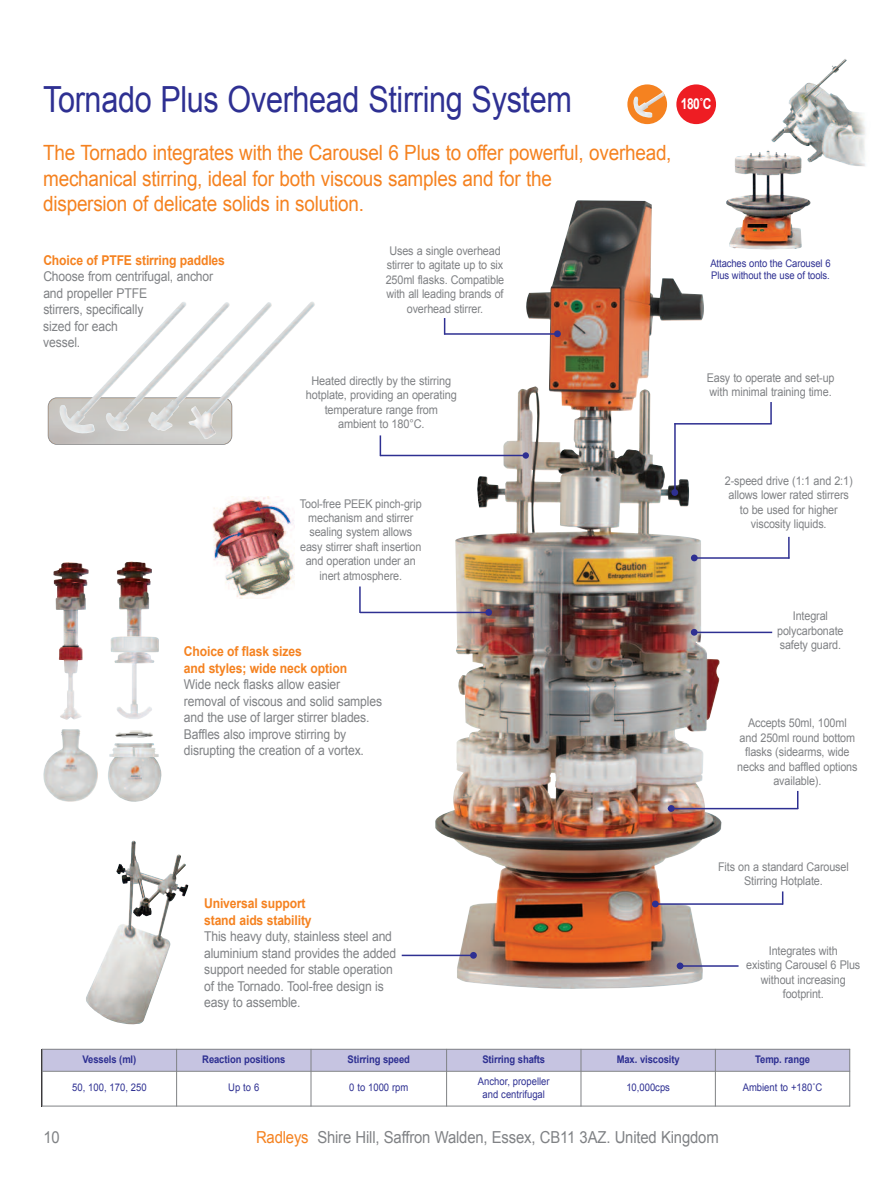
<style>
.page{position:relative;width:892px;height:1190px;background:#fff}
.page>*{position:absolute;margin:0;border:0;box-sizing:border-box;transform-origin:0 0}
.t1{font:36px "Arial";letter-spacing:-.01em;color:#2e3092;scale:.85 1}
.t2{font:21px/25.2px "Arial";letter-spacing:-.01em;color:#f58220;scale:.9 1}
.t3{font:16.5px "Arial";letter-spacing:-.01em;color:#808285;scale:.9 1}
.t4{font:700 15px "Arial";color:#fff;scale:.8 1}
.t5{font:13.5px/16.5px "Arial";letter-spacing:-.01em;color:#808285;scale:.9 1}
.t6{font:700 13.5px/16.5px "Arial";letter-spacing:-.01em;color:#f58220;scale:.9 1}
.t7{font:12px/14.4px "Arial";letter-spacing:-.01em;color:#808285;text-align:center;scale:.9 1}
.t8{font:12px/14.4px "Arial";letter-spacing:-.01em;color:#808285;text-align:center;scale:.91 1}
.t9{font:10.5px/12.6px "Arial";color:#2e3092;scale:.9 1}
.t10{font:700 10.5px "Arial";letter-spacing:-.01em;color:#2e3092;scale:.9 1}
.s1{color:#f58220}
</style>
<div class="page">
<img style="left:769px;top:59px;width:97px;height:190px">
<img style="left:212px;top:496px;width:82px;height:102px">
<div style="left:48px;top:397px;width:184px;height:48px;border:2px solid #808285;border-radius:9px"></div>
<img style="left:435px;top:200px;width:286px;height:789px">
<hr style="left:360px;top:611px;width:129px;height:2px;background:#2e3092">
<svg style="left:782px;top:891px;width:1px;height:12px"></svg>
<hr style="left:655px;top:903px;width:128px;height:1px;background:#2e3092">
<div style="left:652px;top:900px;width:6px;height:7px;background:#2e3092;border-radius:50%"></div>
<hr style="left:695px;top:557px;width:94px;height:1px;background:#2e3092">
<div style="left:691px;top:554px;width:6px;height:7px;background:#2e3092;border-radius:50%"></div>
<div style="left:485px;top:609px;width:7px;height:6px;background:#2e3092;border-radius:50%"></div>
<hr style="left:667px;top:807px;width:131px;height:2px;background:#2e3092">
<svg style="left:668px;top:805px;width:6px;height:6px"></svg>
<svg style="left:444px;top:318px;width:1px;height:15px"></svg>
<hr style="left:695px;top:631px;width:77px;height:2px;background:#2e3092">
<svg style="left:690px;top:628px;width:7px;height:7px"></svg>
<svg style="left:788px;top:537px;width:1px;height:20px"></svg>
<hr style="left:444px;top:333px;width:113px;height:2px;background:#2e3092">
<div style="left:554px;top:330px;width:7px;height:7px;background:#2e3092;border-radius:50%"></div>
<svg style="left:797px;top:790px;width:1px;height:17px"></svg>
<hr style="left:402px;top:954px;width:71px;height:2px;background:#2e3092">
<svg style="left:470px;top:951px;width:7px;height:7px"></svg>
<hr style="left:359px;top:586px;width:2px;height:27px;background:#2e3092">
<hr style="left:674px;top:423px;width:1px;height:69px;background:#2e3092">
<svg style="left:770px;top:402px;width:1px;height:21px"></svg>
<hr style="left:674px;top:423px;width:97px;height:1px;background:#2e3092">
<div style="left:671px;top:489px;width:7px;height:7px;background:#2e3092;border-radius:50%"></div>
<hr style="left:681px;top:965px;width:57px;height:1px;background:#2e3092">
<div style="left:676px;top:962px;width:7px;height:7px;background:#2e3092;border-radius:50%"></div>
<img style="left:114px;top:561px;width:41px;height:158px">
<img style="left:54px;top:562px;width:35px;height:158px">
<img style="left:188px;top:302px;width:127px;height:137px">
<img style="left:187px;top:302px;width:44px;height:129px">
<img style="left:58px;top:302px;width:129px;height:133px">
<div style="left:42px;top:1048px;width:135px;height:23px;background:#c6c4e1"></div>
<div style="left:177px;top:1048px;width:134px;height:23px;background:#c6c4e1"></div>
<div style="left:311px;top:1048px;width:135px;height:23px;background:#c6c4e1"></div>
<div style="left:446px;top:1048px;width:135px;height:23px;background:#c6c4e1"></div>
<div style="left:581px;top:1048px;width:134px;height:23px;background:#c6c4e1"></div>
<div style="left:715px;top:1048px;width:135px;height:23px;background:#c6c4e1"></div>
<hr style="left:42px;top:1048px;width:1px;height:58px;background:#808285">
<hr style="left:176px;top:1048px;width:1px;height:58px;background:#808285">
<hr style="left:310px;top:1048px;width:1px;height:58px;background:#808285">
<hr style="left:446px;top:1048px;width:1px;height:58px;background:#808285">
<hr style="left:580px;top:1048px;width:1px;height:58px;background:#808285">
<hr style="left:715px;top:1048px;width:1px;height:58px;background:#808285">
<hr style="left:849px;top:1048px;width:1px;height:58px;background:#808285">
<hr style="left:42px;top:1048px;width:808px;height:1px;background:#808285">
<hr style="left:42px;top:1070px;width:808px;height:1px;background:#808285">
<hr style="left:42px;top:1105px;width:808px;height:1px;background:#808285">
<div style="left:676px;top:84px;width:40px;height:40px;background:#ee1d23;border-radius:50%"></div>
<div style="left:627px;top:84px;width:40px;height:40px;background:#f58220;border-radius:50%"></div>
<img style="left:633px;top:92px;width:32px;height:26px">
<img style="left:86px;top:840px;width:102px;height:184px">
<img style="left:108px;top:743px;width:54px;height:59px">
<img style="left:111px;top:636px;width:48px;height:16px">
<img style="left:109px;top:746px;width:50px;height:11px">
<img style="left:115px;top:730px;width:38px;height:7px">
<img style="left:43px;top:729px;width:55px;height:73px">
<hr style="left:379px;top:435px;width:2px;height:21px;background:#2e3092">
<hr style="left:380px;top:454px;width:145px;height:2px;background:#2e3092">
<div style="left:522px;top:452px;width:7px;height:6px;background:#2e3092;border-radius:50%"></div>
<h1 class="t1" style="left:43px;top:79px;width:623px">Tornado Plus Overhead Stirring System</h1>
<h2 class="t2" style="left:43px;top:140px;width:699px">The Tornado integrates with the Carousel 6 Plus to offer powerful, overhead, mechanical stirring, ideal for both viscous samples and for the<br>dispersion of delicate solids in solution.</h2>
<p class="t4" style="left:681px;top:96px;width:40px">180˚C</p>
<p class="t6" style="left:43px;top:252px;width:203px">Choice of PTFE stirring paddles</p>
<p class="t5" style="left:43px;top:268px;width:190px">Choose from centrifugal, anchor and propeller PTFE<br>stirrers, specifically<br>sized for each<br>vessel.</p>
<p class="t7" style="left:386px;top:243px;width:133px">Uses a single overhead stirrer to agitate up to six<br>250ml flasks. Compatible with all leading brands of overhead stirrer.</p>
<p class="t8" style="left:306px;top:373px;width:167px">Heated directly by the stirring hotplate, providing an operating temperature range from ambient to 180°C.</p>
<p class="t9" style="left:710px;top:256px;width:135px">Attaches onto the Carousel 6<br>Plus without the use of tools.</p>
<p class="t7" style="left:706px;top:370px;width:144px;text-align:left">Easy to operate and set-up with minimal training time.</p>
<p class="t7" style="left:300px;top:496px;width:137px">Tool-free PEEK pinch-grip mechanism and stirrer sealing system allows easy stirrer shaft insertion and operation under an inert atmosphere.</p>
<p class="t6" style="left:184px;top:643px;width:183px">Choice of flask sizes<br>and styles; wide neck option</p>
<p class="t5" style="left:184px;top:676px;width:222px">Wide neck flasks allow easier removal of viscous and solid samples and the use of larger stirrer blades.<br>Baffles also improve stirring by disrupting the creation of a vortex.</p>
<p class="t7" style="left:724px;top:473px;width:143px">2-speed drive (1:1 and 2:1) allows lower rated stirrers to be used for higher viscosity liquids.</p>
<p class="t7" style="left:777px;top:609px;width:75px">Integral polycarbonate safety guard.</p>
<p class="t7" style="left:737px;top:716px;width:135px">Accepts 50ml, 100ml<br>and 250ml round bottom flasks (sidearms, wide necks and baffled options available).</p>
<p class="t6" style="left:204px;top:895px;width:121px">Universal support stand aids stability</p>
<p class="t5" style="left:204px;top:928px;width:215px">This heavy duty, stainless steel and aluminium stand provides the added support needed for stable operation of the Tornado. Tool-free design is easy to assemble.</p>
<p class="t7" style="left:718px;top:859px;width:147px">Fits on a standard Carousel<br>Stirring Hotplate.</p>
<p class="t7" style="left:746px;top:943px;width:128px">Integrates with<br>existing Carousel 6 Plus without increasing footprint.</p>
<p class="t10" style="left:83px;top:1053px;width:61px">Vessels (ml)</p>
<p class="t10" style="left:202px;top:1053px;width:94px">Reaction positions</p>
<p class="t10" style="left:347px;top:1053px;width:71px">Stirring speed</p>
<p class="t10" style="left:482px;top:1053px;width:71px">Stirring shafts</p>
<p class="t10" style="left:616px;top:1053px;width:71px">Max. viscosity</p>
<p class="t10" style="left:755px;top:1053px;width:62px">Temp. range</p>
<p class="t9" style="left:72px;top:1081px;width:84px">50, 100, 170, 250</p>
<p class="t9" style="left:228px;top:1081px;width:36px">Up to 6</p>
<p class="t9" style="left:349px;top:1081px;width:67px">0 to 1000 rpm</p>
<p class="t9" style="left:478px;top:1074px;width:81px;text-align:center">Anchor, propeller and centrifugal</p>
<p class="t9" style="left:626px;top:1081px;width:50px">10,000cps</p>
<p class="t9" style="left:742px;top:1081px;width:90px">Ambient to +180˚C</p>
<h3 class="t3" style="left:43px;top:1127px;width:20px">10</h3>
<h3 class="t3" style="left:256px;top:1127px;width:515px"><span class="s1">Radleys</span> Shire Hill, Saffron Walden, Essex, CB11 3AZ. United Kingdom</h3>
</div>
